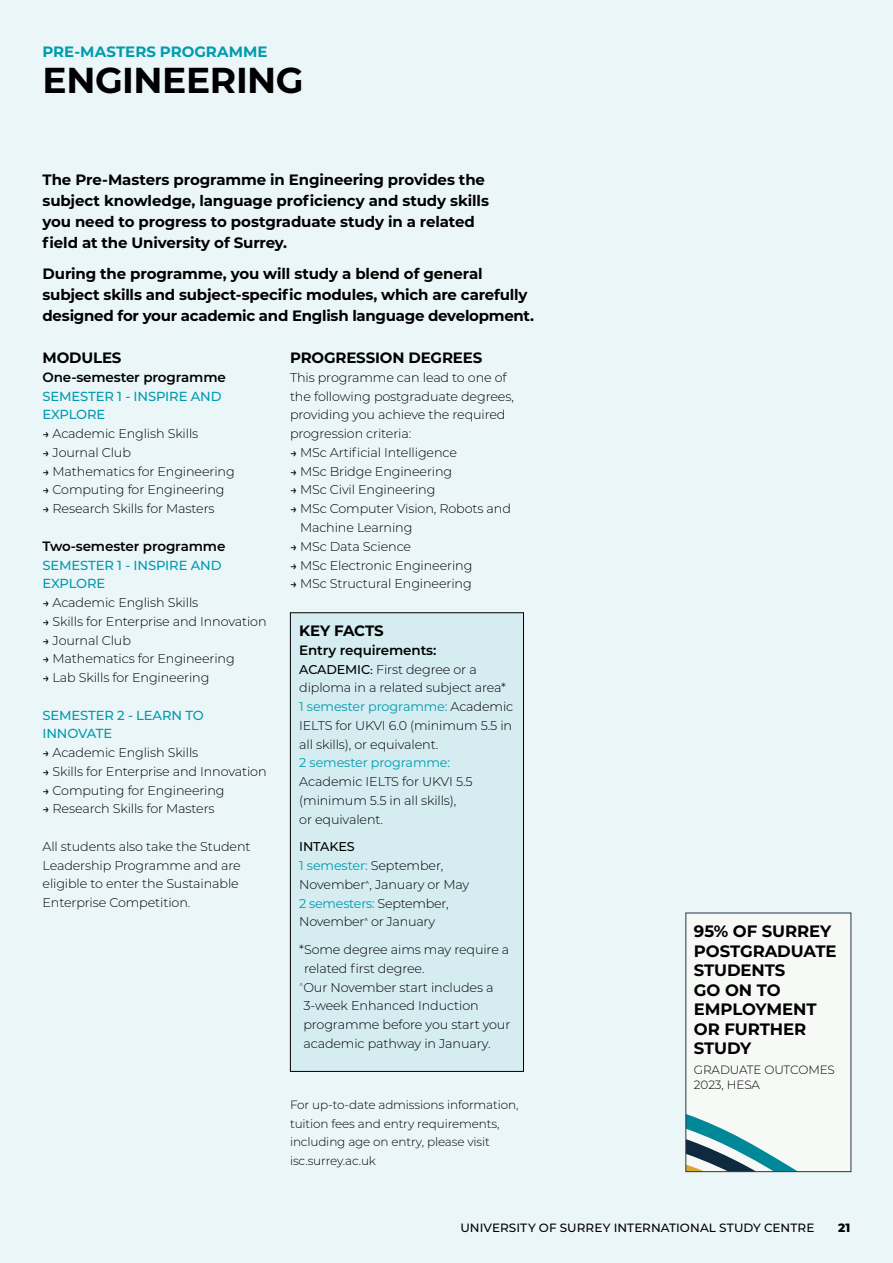
<style>
.page{position:relative;width:893px;height:1263px;background:#ebf6f8}
.page>*{position:absolute;margin:0;border:0;box-sizing:border-box;transform-origin:0 0}
.t1{font:700 36px "Montserrat";letter-spacing:-.015em;color:#000}
.t2{font:700 16.5px/19.5px "Montserrat";letter-spacing:-.005em;color:#000}
.t3{font:700 15px/21px "Montserrat";letter-spacing:-.01em;color:#000}
.t4{font:700 15px "Montserrat";color:#009bae}
.t5{font:600 13.5px "Montserrat";letter-spacing:-.01em;color:#000}
.t6{font:500 13.2px/18.8px "Montserrat";letter-spacing:-.01em;color:#009bae}
.t7{font:300 12.75px/18.8px "Montserrat";letter-spacing:-.01em;color:#000}
.t8{font:12.75px "Montserrat";letter-spacing:-.01em;color:#009bae}
.t9{font:300 12px/18.8px "Montserrat";letter-spacing:-.01em;color:#000}
.t10{font:500 12px "Montserrat";letter-spacing:.005em;color:#000}
.t11{font:800 12px "Montserrat";color:#000}
.s1{font-weight:500;font-size:12px}
.s2{font-weight:500}
.s3{font-family:"Minion Pro";font-weight:400}
.s4{font-weight:400;color:#009bae}
</style>
<div class="page">
<div style="left:290px;top:613px;width:233px;height:458px;background:#d5ecf1"></div>
<div style="left:290px;top:612px;width:234px;height:460px;border:1px solid #000"></div>
<div style="left:686px;top:913px;width:165px;height:259px;background:#f7f9f7"></div>
<svg style="left:687px;top:1114px;width:109px;height:56px"></svg>
<p class="t4" style="left:43px;top:41px;width:226px">PRE-MASTERS PROGRAMME</p>
<h1 class="t1" style="left:43px;top:54px;width:263px">ENGINEERING</h1>
<p class="t3" style="left:43px;top:168px;width:448px">The Pre-Masters programme in Engineering provides the subject knowledge, language proficiency and study skills you need to progress to postgraduate study in a related field at the University of Surrey.</p>
<p class="t3" style="left:43px;top:263px;width:493px">During the programme, you will study a blend of general subject skills and subject-specific modules, which are carefully designed for your academic and English language development.</p>
<p class="t3" style="left:43px;top:347px;width:80px">MODULES</p>
<p class="t5" style="left:43px;top:368px;width:185px">One-semester programme</p>
<p class="t6" style="left:43px;top:386px;width:181px">SEMESTER 1 - INSPIRE AND<br>EXPLORE</p>
<p class="t7" style="left:43px;top:424px;width:157px"><span class="s1">→</span> Academic English Skills</p>
<p class="t7" style="left:43px;top:443px;width:90px"><span class="s1">→</span> Journal Club</p>
<p class="t7" style="left:43px;top:461px;width:194px"><span class="s1">→</span> Mathematics for Engineering</p>
<p class="t7" style="left:43px;top:480px;width:184px"><span class="s1">→</span> Computing for Engineering</p>
<p class="t7" style="left:43px;top:499px;width:174px"><span class="s1">→</span> Research Skills for Masters</p>
<p class="t5" style="left:43px;top:536px;width:184px">Two-semester programme</p>
<p class="t6" style="left:43px;top:555px;width:181px">SEMESTER 1 - INSPIRE AND<br>EXPLORE</p>
<p class="t7" style="left:43px;top:593px;width:157px"><span class="s1">→</span> Academic English Skills</p>
<p class="t7" style="left:43px;top:611px;width:226px"><span class="s1">→</span> Skills for Enterprise and Innovation</p>
<p class="t7" style="left:43px;top:630px;width:90px"><span class="s1">→</span> Journal Club</p>
<p class="t7" style="left:43px;top:649px;width:194px"><span class="s1">→</span> Mathematics for Engineering</p>
<p class="t7" style="left:43px;top:668px;width:168px"><span class="s1">→</span> Lab Skills for Engineering</p>
<p class="t6" style="left:43px;top:705px;width:163px">SEMESTER 2 - LEARN TO<br>INNOVATE</p>
<p class="t7" style="left:43px;top:743px;width:157px"><span class="s1">→</span> Academic English Skills</p>
<p class="t7" style="left:43px;top:761px;width:226px"><span class="s1">→</span> Skills for Enterprise and Innovation</p>
<p class="t7" style="left:43px;top:780px;width:184px"><span class="s1">→</span> Computing for Engineering</p>
<p class="t7" style="left:43px;top:799px;width:174px"><span class="s1">→</span> Research Skills for Masters</p>
<p class="t7" style="left:43px;top:836px;width:210px">All students also take the Student<br>Leadership Programme and are eligible to enter the Sustainable<br>Enterprise Competition.</p>
<p class="t3" style="left:290px;top:347px;width:194px">PROGRESSION DEGREES</p>
<p class="t7" style="left:290px;top:368px;width:225px">This programme can lead to one of the following postgraduate degrees, providing you achieve the required progression criteria:</p>
<p class="t7" style="left:290px;top:443px;width:168px"><span class="s1">→</span> MSc Artificial Intelligence</p>
<p class="t7" style="left:290px;top:461px;width:164px"><span class="s1">→</span> MSc Bridge Engineering</p>
<p class="t7" style="left:290px;top:480px;width:147px"><span class="s1">→</span> MSc Civil Engineering</p>
<p class="t7" style="left:300px;top:499px;width:212px;text-indent:-10px"><span class="s1">→</span> MSc Computer Vision, Robots and<br>Machine Learning</p>
<p class="t7" style="left:290px;top:536px;width:123px"><span class="s1">→</span> MSc Data Science</p>
<p class="t7" style="left:290px;top:555px;width:184px"><span class="s1">→</span> MSc Electronic Engineering</p>
<p class="t7" style="left:290px;top:574px;width:183px"><span class="s1">→</span> MSc Structural Engineering</p>
<p class="t3" style="left:299px;top:619px;width:86px">KEY FACTS</p>
<p class="t5" style="left:299px;top:640px;width:139px">Entry requirements:</p>
<p class="t7" style="left:299px;top:659px;width:216px"><span class="s2">ACADEMIC</span><span class="s3">:</span> First degree or a diploma in a related subject area*<br><span class="s4">1 semester programme:</span> Academic<br>IELTS for UKVI 6.0 (minimum 5.5 in all skills), or equivalent.</p>
<p class="t8" style="left:299px;top:754px;width:152px">2 semester programme:</p>
<p class="t7" style="left:299px;top:772px;width:175px">Academic IELTS for UKVI 5.5 (minimum 5.5 in all skills),<br>or equivalent.</p>
<p class="t7" style="left:299px;top:837px;width:172px"><span class="s2">INTAKES<br></span><span class="s4">1 semester:</span> September,<br>November<sup>^</sup>, January or May<br><span class="s4">2 semesters:</span> September,<br>November<sup>^</sup> or January</p>
<p class="t7" style="left:299px;top:940px;width:212px">*Some degree aims may require a</p>
<p class="t7" style="left:304px;top:959px;width:122px">related first degree.</p>
<p class="t7" style="left:299px;top:977px;width:196px"><sup>^</sup>Our November start includes a</p>
<p class="t7" style="left:303px;top:996px;width:177px">3-week Enhanced Induction</p>
<p class="t7" style="left:303px;top:1015px;width:208px">programme before you start your</p>
<p class="t7" style="left:303px;top:1034px;width:189px">academic pathway in January.</p>
<p class="t9" style="left:290px;top:1095px;width:230px">For up-to-date admissions information, tuition fees and entry requirements, including age on entry, please visit isc.surrey.ac.uk</p>
<p class="t2" style="left:694px;top:921px;width:144px">95% OF SURREY<br>POSTGRADUATE<br>STUDENTS<br>GO ON TO<br>EMPLOYMENT<br>OR FURTHER<br>STUDY</p>
<p class="t9" style="left:694px;top:1061px;width:142px;line-height:15px">GRADUATE OUTCOMES<br>2023, HESA</p>
<p class="t10" style="left:460px;top:1219px;width:355px">UNIVERSITY OF SURREY INTERNATIONAL STUDY CENTRE</p>
<p class="t11" style="left:838px;top:1219px;width:14px">21</p>
</div>
